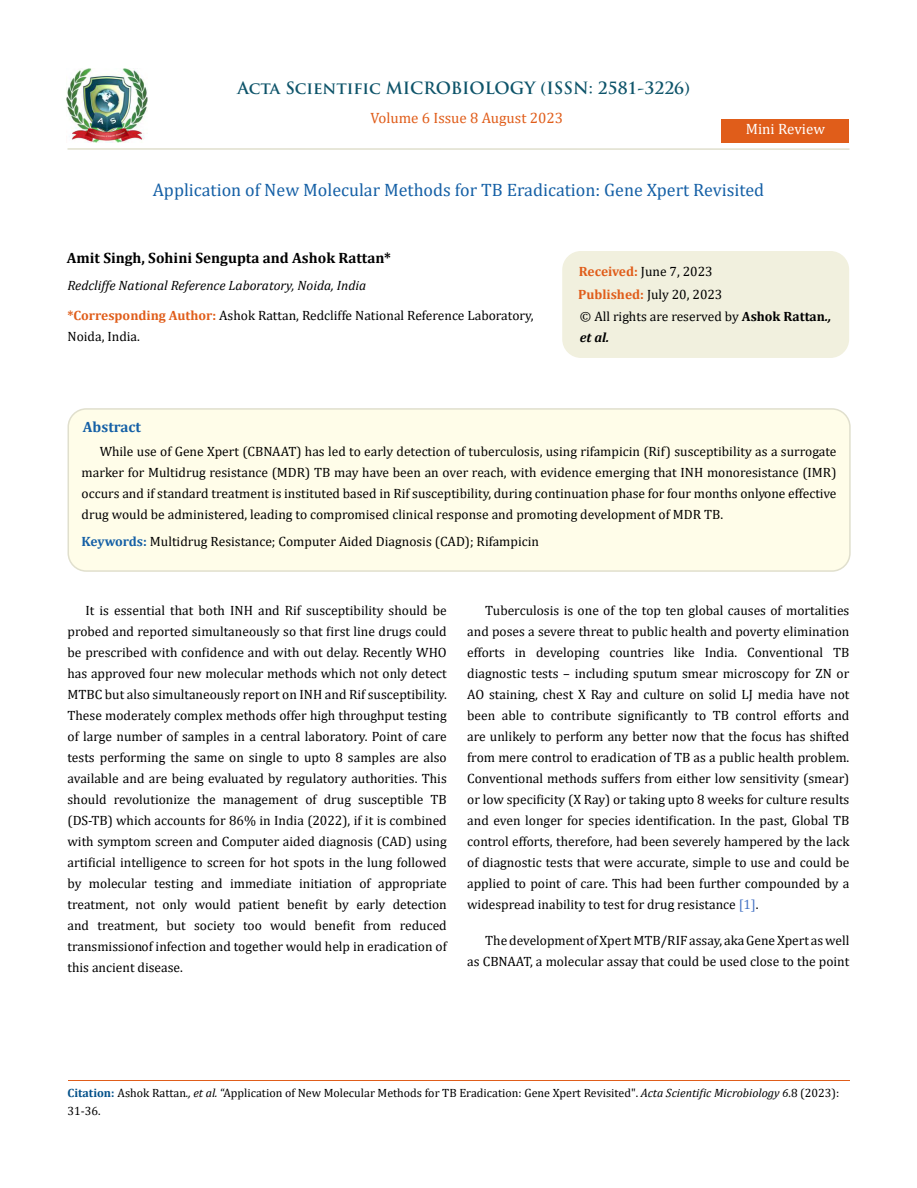
<style>
.page{position:relative;width:917px;height:1188px;background:#fff}
.page>*{position:absolute;margin:0;border:0;box-sizing:border-box;transform-origin:0 0}
.t1{font:18px "Cambria";color:#1560a6}
.t2{font:700 16.5px "Trajan Pro";color:#0e546a}
.t3{font:700 15px "Cambria";color:#000}
.t4{font:15px "Cambria";color:#e05d1a}
.t5{font:15px "Cambria";color:#fff}
.t6{font:700 15px "Cambria";color:#1560a6}
.t7{font:13.5px/21px "Cambria";color:#000}
.t8{font:12px/18px "Cambria";color:#000}
.s1{font-style:italic}
.s2{font-weight:700;color:#e05d1a}
.s3{font-weight:700}
.s4{font-weight:700;font-style:italic}
.s5{font-weight:700;color:#1560a6}
.s6{color:#4472c4}
.s7{font-weight:700;color:#035089}
</style>
<div class="page">
<img style="left:67px;top:68px;width:80px;height:74px">
<div style="left:721px;top:119px;width:128px;height:23px;background:#e05d1a"></div>
<div style="left:563px;top:252px;width:285px;height:105px;background:#f1f0de;border-radius:18px"></div>
<div style="left:562px;top:251px;width:287px;height:107px;border:2px solid #f1f0de;border-radius:18px"></div>
<div style="left:68px;top:409px;width:781px;height:162px;background:#fffde9;border-radius:18px"></div>
<div style="left:67px;top:408px;width:783px;height:164px;border:2px solid #e0dfcd;border-radius:18px"></div>
<hr style="left:68px;top:1081px;width:781px;height:1px;background:#e05d1a">
<hr style="left:67px;top:148px;width:782px;height:2px;background:#e0dfcd">
<p class="t2" style="left:237px;top:77px;width:454px">Acta Scientific MICROBIOLOGY (ISSN: 2581-3226)</p>
<p class="t4" style="left:370px;top:109px;width:194px">Volume 6 Issue 8 August 2023</p>
<p class="t5" style="left:745px;top:120px;width:81px">Mini Review</p>
<h1 class="t1" style="left:153px;top:180px;width:613px">Application of New Molecular Methods for TB Eradication: Gene Xpert Revisited</h1>
<p class="t3" style="left:67px;top:248px;width:326px">Amit Singh, Sohini Sengupta and Ashok Rattan*</p>
<p class="t7" style="left:67px;top:271px;width:467px;line-height:29.1px"><span class="s1">Redcliffe National Reference Laboratory, Noida, India<br></span><span class="s2">*Corresponding Author:</span> Ashok Rattan, Redcliffe National Reference Laboratory,</p>
<p class="t7" style="left:67px;top:325px;width:74px">Noida, India.</p>
<p class="t7" style="left:578px;top:260px;width:146px;line-height:23px"><span class="s2">Received:</span> June 7, 2023<br><span class="s2">Published:</span> July 20, 2023</p>
<p class="t7" style="left:580px;top:306px;width:253px">© All rights are reserved by <span class="s3">Ashok Rattan</span><span class="s4">., et al.</span></p>
<p class="t6" style="left:83px;top:417px;width:60px">Abstract</p>
<p class="t7" style="left:82px;top:441px;width:756px;text-align:justify;text-indent:18px">While use of Gene Xpert (CBNAAT) has led to early detection of tuberculosis, using rifampicin (Rif) susceptibility as a surrogate marker for Multidrug resistance (MDR) TB may have been an over reach, with evidence emerging that INH monoresistance (IMR) occurs and if standard treatment is instituted based in Rif susceptibility, during continuation phase for four months only one effective drug would be administered, leading to compromised clinical response and promoting development of MDR TB.</p>
<p class="t7" style="left:82px;top:531px;width:459px"><span class="s5">Keywords:</span> Multidrug Resistance; Computer Aided Diagnosis (CAD); Rifampicin</p>
<p class="t7" style="left:67px;top:600px;width:381px;text-align:justify;text-indent:18px">It is essential that both INH and Rif susceptibility should be probed and reported simultaneously so that first line drugs could be prescribed with confidence and with out delay. Recently WHO has approved four new molecular methods which not only detect MTBC but also simultaneously report on INH and Rif susceptibility.<br>These moderately complex methods offer high throughput testing of large number of samples in a central laboratory. Point of care tests performing the same on single to upto 8 samples are also available and are being evaluated by regulatory authorities. This should revolutionize the management of drug susceptible TB (DS-TB) which accounts for 86% in India (2022), if it is combined with symptom screen and Computer aided diagnosis (CAD) using artificial intelligence to screen for hot spots in the lung followed by molecular testing and immediate initiation of appropriate treatment, not only would patient benefit by early detection and treatment, but society too would benefit from reduced transmission of infection and together would help in eradication of this ancient disease.</p>
<p class="t7" style="left:467px;top:600px;width:384px;text-align:justify;text-indent:18px">Tuberculosis is one of the top ten global causes of mortalities and poses a severe threat to public health and poverty elimination efforts in developing countries like India. Conventional TB diagnostic tests – including sputum smear microscopy for ZN or AO staining, chest X Ray and culture on solid LJ media have not been able to contribute significantly to TB control efforts and are unlikely to perform any better now that the focus has shifted from mere control to eradication of TB as a public health problem.<br>Conventional methods suffers from either low sensitivity (smear) or low specificity (X Ray) or taking upto 8 weeks for culture results and even longer for species identification. In the past, Global TB control efforts, therefore, had been severely hampered by the lack of diagnostic tests that were accurate, simple to use and could be applied to point of care. This had been further compounded by a widespread inability to test for drug resistance <span class="s6">[1]</span>.</p>
<p class="t7" style="left:467px;top:930px;width:384px;text-align:right">The development of Xpert MTB/RIF assay, aka Gene Xpert as well<br>as CBNAAT, a molecular assay that could be used close to the point</p>
<p class="t8" style="left:68px;top:1084px;width:773px"><span class="s7">Citation:</span> Ashok Rattan<span class="s1">., et al.</span> “Application of New Molecular Methods for TB Eradication: Gene Xpert Revisited". <span class="s1">Acta Scientific Microbiology 6</span>.8 (2023):<br>31-36.</p>
</div>
